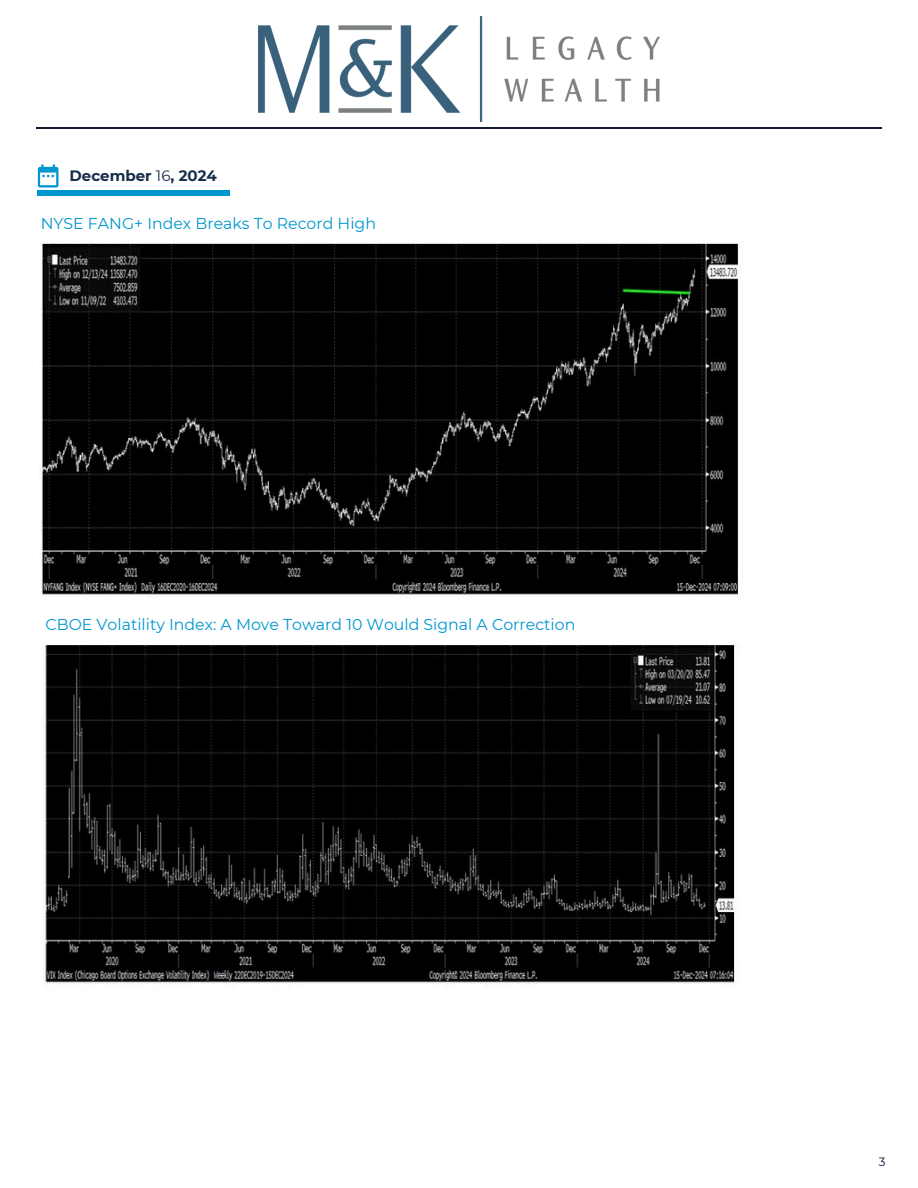
<style>
.page{position:relative;width:918px;height:1188px;background:#fff}
.page>*{position:absolute;margin:0;border:0;box-sizing:border-box;transform-origin:0 0}
.t1{font:15.75px "Montserrat";color:#0097ce}
.t2{font:700 15px "Montserrat";color:#162d4a}
.t3{font:12px "Montserrat";color:#00182f}
.s1{font-weight:400}
</style>
<div class="page">
<svg style="left:38px;top:165px;width:21px;height:23px"></svg>
<hr style="left:38px;top:191px;width:192px;height:4px;background:#0097ce">
<hr style="left:36px;top:127px;width:846px;height:2px;background:#121b2e">
<img style="left:42px;top:243px;width:697px;height:352px">
<img style="left:44px;top:645px;width:691px;height:340px">
<img style="left:259px;top:17px;width:400px;height:105px">
<h1 class="t2" style="left:70px;top:166px;width:149px">December <span class="s1">16</span>, 2024</h1>
<h1 class="t1" style="left:41px;top:214px;width:337px">NYSE FANG+ Index Breaks To Record High</h1>
<p class="t1" style="left:46px;top:615px;width:531px">CBOE Volatility Index: A Move Toward 10 Would Signal A Correction</p>
<p class="t3" style="left:879px;top:1155px;width:8px">3</p>
</div>
